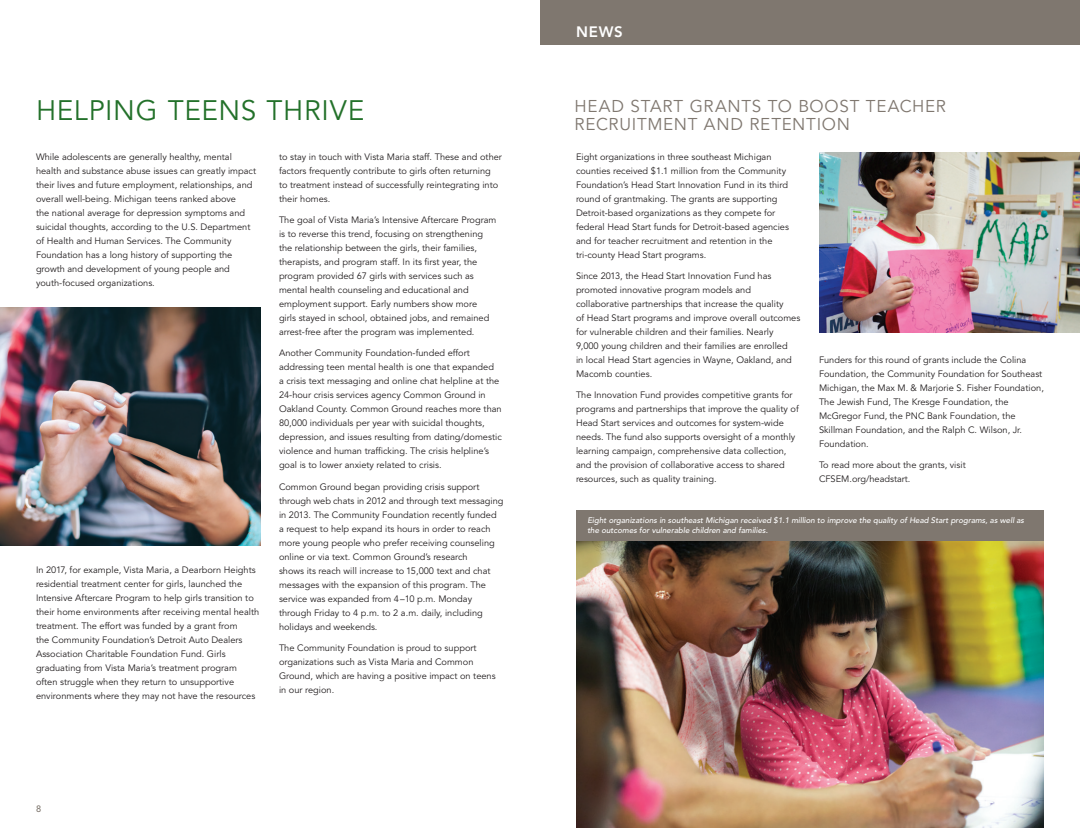
<style>
.page{position:relative;width:1080px;height:828px;background:#fff}
.page>*{position:absolute;margin:0;border:0;box-sizing:border-box;transform-origin:0 0}
.t1{font:28px "Avenir LT Std";letter-spacing:.025em;color:#23712a}
.t2{font:17px/18px "Avenir LT Std";letter-spacing:.04em;color:#7f776f}
.t3{font:800 15px "Avenir LT Std";color:#fff}
.t4{font:9.2px/14px "Avenir LT Std";color:#231f20}
.CF_Main_Body_1{font:500 9.2px "Avenir LT Std";color:#7f776f}
.t5{font:italic 500 8px/10.5px "Avenir LT Std";color:#fff}
</style>
<div class="page">
<img style="left:576px;top:541px;width:468px;height:287px">
<img style="left:819px;top:153px;width:261px;height:180px">
<div style="left:540px;top:0;width:540px;height:45px;background:#7f776f"></div>
<img style="left:0;top:308px;width:261px;height:237px">
<div style="left:576px;top:510px;width:468px;height:31px;background:#7f776f"></div>
<p class="t1" style="left:36px;top:94px;width:330px">HELPING TEENS THRIVE</p>
<p class="t4" style="left:36px;top:150px;width:222px">While adolescents are generally healthy, mental health and substance abuse issues can greatly impact their lives and future employment, relationships, and overall well-being. Michigan teens ranked above<br>the national average for depression symptoms and suicidal thoughts, according to the U.S. Department of Health and Human Services. The Community Foundation has a long history of supporting the growth and development of young people and youth-focused organizations.</p>
<p class="t4" style="left:279px;top:150px;width:225px">to stay in touch with Vista Maria staff. These and other factors frequently contribute to girls often returning<br>to treatment instead of successfully reintegrating into their homes.</p>
<p class="t4" style="left:279px;top:213px;width:219px">The goal of Vista Maria’s Intensive Aftercare Program is to reverse this trend, focusing on strengthening the relationship between the girls, their families, therapists, and program staff. In its first year, the program provided 67 girls with services such as mental health counseling and educational and employment support. Early numbers show more girls stayed in school, obtained jobs, and remained arrest-free after the program was implemented.</p>
<p class="t4" style="left:279px;top:346px;width:224px">Another Community Foundation-funded effort addressing teen mental health is one that expanded<br>a crisis text messaging and online chat helpline at the 24-hour crisis services agency Common Ground in Oakland County. Common Ground reaches more than 80,000 individuals per year with suicidal thoughts, depression, and issues resulting from dating/domestic violence and human trafficking. The crisis helpline’s goal is to lower anxiety related to crisis.</p>
<p class="t4" style="left:279px;top:480px;width:226px">Common Ground began providing crisis support through web chats in 2012 and through text messaging in 2013. The Community Foundation recently funded a request to help expand its hours in order to reach more young people who prefer receiving counseling online or via text. Common Ground’s research<br>shows its reach will increase to 15,000 text and chat messages with the expansion of this program. The service was expanded from 4–10 p.m. Monday through Friday to 4 p.m. to 2 a.m. daily, including holidays and weekends.</p>
<p class="t4" style="left:279px;top:641px;width:218px">The Community Foundation is proud to support organizations such as Vista Maria and Common Ground, which are having a positive impact on teens in our region.</p>
<p class="t4" style="left:36px;top:563px;width:225px">In 2017, for example, Vista Maria, a Dearborn Heights residential treatment center for girls, launched the Intensive Aftercare Program to help girls transition to their home environments after receiving mental health treatment. The effort was funded by a grant from<br>the Community Foundation’s Detroit Auto Dealers Association Charitable Foundation Fund. Girls graduating from Vista Maria’s treatment program often struggle when they return to unsupportive environments where they may not have the resources</p>
<p class="CF_Main_Body_1" style="left:36px;top:804px;width:7px">8</p>
<p class="t3" style="left:576px;top:23px;width:48px">NEWS</p>
<p class="t2" style="left:575px;top:97px;width:373px">HEAD START GRANTS TO BOOST TEACHER<br>RECRUITMENT AND RETENTION</p>
<p class="t4" style="left:576px;top:150px;width:215px">Eight organizations in three southeast Michigan counties received $1.1 million from the Community Foundation’s Head Start Innovation Fund in its third round of grantmaking. The grants are supporting Detroit-based organizations as they compete for federal Head Start funds for Detroit-based agencies and for teacher recruitment and retention in the tri-county Head Start programs.</p>
<p class="t4" style="left:576px;top:269px;width:226px">Since 2013, the Head Start Innovation Fund has promoted innovative program models and collaborative partnerships that increase the quality<br>of Head Start programs and improve overall outcomes for vulnerable children and their families. Nearly<br>9,000 young children and their families are enrolled<br>in local Head Start agencies in Wayne, Oakland, and Macomb counties.</p>
<p class="t4" style="left:576px;top:388px;width:224px">The Innovation Fund provides competitive grants for programs and partnerships that improve the quality of Head Start services and outcomes for system-wide needs. The fund also supports oversight of a monthly learning campaign, comprehensive data collection, and the provision of collaborative access to shared resources, such as quality training.</p>
<p class="t4" style="left:819px;top:353px;width:226px">Funders for this round of grants include the Colina Foundation, the Community Foundation for Southeast Michigan, the Max M. &amp; Marjorie S. Fisher Foundation, The Jewish Fund, The Kresge Foundation, the McGregor Fund, the PNC Bank Foundation, the Skillman Foundation, and the Ralph C. Wilson, Jr.<br>Foundation.</p>
<p class="t4" style="left:819px;top:458px;width:148px">To read more about the grants, visit<br>CFSEM.org/headstart.</p>
<p class="t5" style="left:587px;top:515px;width:438px">Eight organizations in southeast Michigan received $1.1 million to improve the quality of Head Start programs, as well as the outcomes for vulnerable children and families.</p>
</div>
